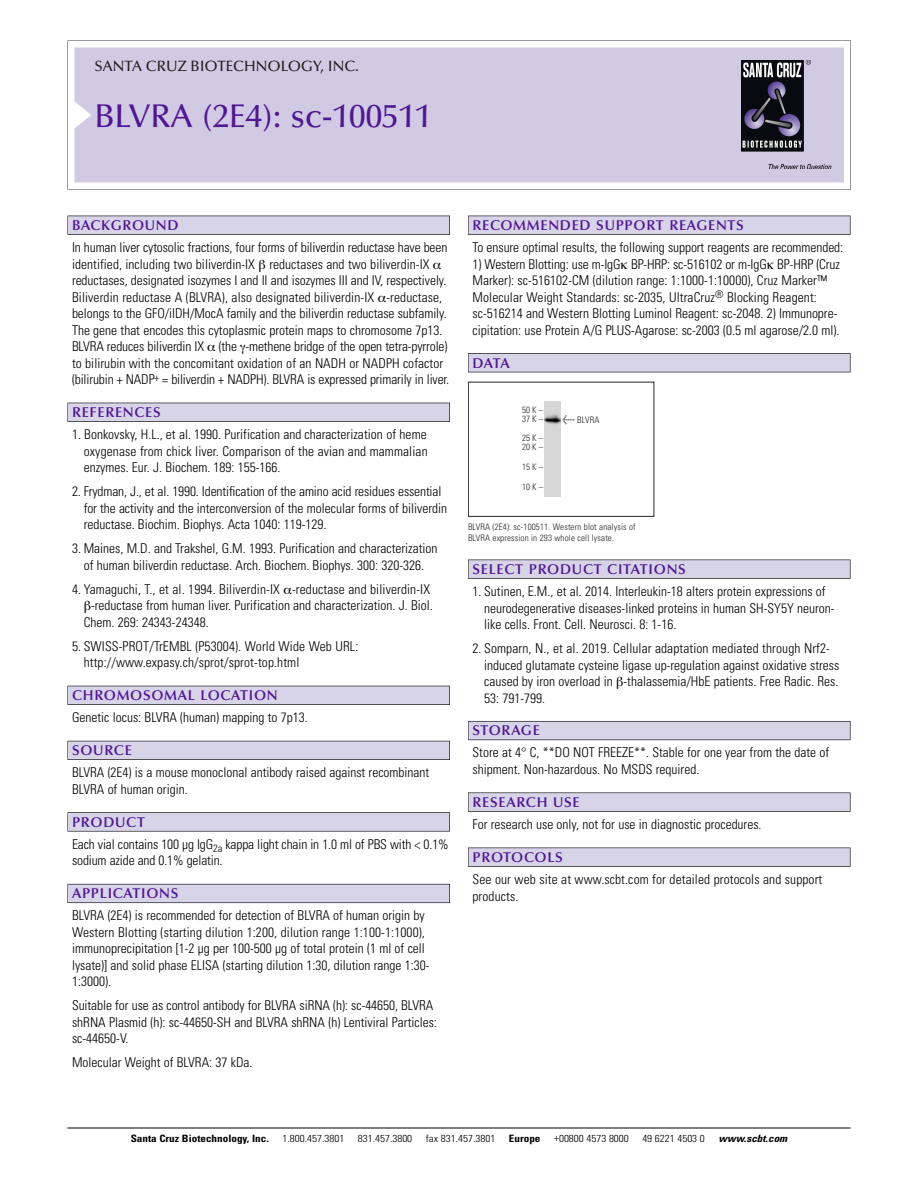
<style>
.page{position:relative;width:918px;height:1188px;background:#fff}
.page>*{position:absolute;margin:0;border:0;box-sizing:border-box;transform-origin:0 0}
.t1{font:500 33px "Optima";color:#511695}
.t2{font:500 15px "Optima";color:#231f20}
.t3{font:600 14.25px "Optima";letter-spacing:.05em;color:#511695}
.t4{font:300 condensed 13.5px/16.5px "Univers";color:#000}
.t5{font:300 condensed 10.2px "Univers";color:#000;scale:1.1 1}
.t6{font:700 condensed 10.2px "Univers";color:#000;scale:1.1 1}
.t7{font:italic 700 condensed 10.2px "Univers";color:#000;scale:1.1 1}
.t8{font:300 condensed 9px/9px "Univers";letter-spacing:.015em;color:#272526}
.s1{font-family:"Meta Plus";font-weight:400;font-stretch:normal;font-size:10.5px}
</style>
<div class="page">
<svg style="left:74px;top:41px;width:777px;height:148px"></svg>
<div style="left:74px;top:47px;width:770px;height:135px;background:#d1cae3"></div>
<img style="left:741px;top:60px;width:90px;height:108px">
<div style="left:68px;top:216px;width:382px;height:19px;background:#535256"></div>
<div style="left:68px;top:216px;width:381px;height:18px;background:#d7d4e8"></div>
<div style="left:68px;top:403px;width:382px;height:19px;background:#525156"></div>
<div style="left:68px;top:403px;width:381px;height:18px;background:#d7d4e8"></div>
<div style="left:68px;top:686px;width:382px;height:19px;background:#515057"></div>
<div style="left:68px;top:686px;width:381px;height:18px;background:#d7d4e8"></div>
<div style="left:68px;top:741px;width:382px;height:19px;background:#535259"></div>
<div style="left:68px;top:741px;width:381px;height:18px;background:#d7d4e8"></div>
<svg style="left:68px;top:812px;width:382px;height:20px"></svg>
<div style="left:68px;top:813px;width:381px;height:18px;background:#d7d4e8"></div>
<div style="left:68px;top:884px;width:382px;height:19px;background:#64626c"></div>
<div style="left:68px;top:884px;width:381px;height:18px;background:#d7d4e8"></div>
<div style="left:468px;top:216px;width:382px;height:19px;background:#535256"></div>
<div style="left:468px;top:216px;width:382px;height:18px;background:#d7d4e8"></div>
<div style="left:468px;top:353px;width:382px;height:19px;background:#515155"></div>
<div style="left:468px;top:354px;width:382px;height:18px;background:#d7d4e8"></div>
<div style="left:468px;top:560px;width:382px;height:19px;background:#545457"></div>
<div style="left:468px;top:560px;width:382px;height:18px;background:#d7d4e8"></div>
<div style="left:468px;top:721px;width:382px;height:19px;background:#5e5d65"></div>
<div style="left:468px;top:722px;width:382px;height:18px;background:#d7d4e8"></div>
<div style="left:468px;top:793px;width:382px;height:19px;background:#58575a"></div>
<div style="left:468px;top:793px;width:382px;height:18px;background:#d7d4e8"></div>
<div style="left:468px;top:848px;width:382px;height:19px;background:#545457"></div>
<div style="left:468px;top:848px;width:382px;height:18px;background:#d7d4e8"></div>
<hr style="left:68px;top:1128px;width:782px;height:1px;background:#000">
<div style="left:468px;top:382px;width:186px;height:135px;border:1px solid #272526"></div>
<img style="left:544px;top:401px;width:16px;height:95px">
<p class="t2" style="left:94px;top:60px;width:266px">SANTA CRUZ BIOTECHNOLOGY, INC.</p>
<p class="t1" style="left:94px;top:102px;width:339px">BLVRA (2E4): sc-100511</p>
<p class="t3" style="left:72px;top:219px;width:108px">BACKGROUND</p>
<p class="t4" style="left:72px;top:240px;width:379px">In human liver cytosolic fractions, four forms of biliverdin reductase have been identified, including two biliverdin-IX reductases and two biliverdin-IX reductases, designated isozymes I and II and isozymes III and IV, respectively.<br>Biliverdin reductase A (BLVRA), also designated biliverdin-IX -reductase, belongs to the GFO/iIDH/MocA family and the biliverdin reductase subfamily.<br>The gene that encodes this cytoplasmic protein maps to chromosome 7p13.<br>BLVRA reduces biliverdin IX (the -methene bridge of the open tetra-pyrrole) to bilirubin with the concomitant oxidation of an NADH or NADPH cofactor (bilirubin + NADP<sup>+</sup> = biliverdin + NADPH). BLVRA is expressed primarily in liver.</p>
<p class="t3" style="left:72px;top:406px;width:90px">REFERENCES</p>
<p class="t4" style="left:84px;top:427px;width:345px;text-align:justify;text-indent:-12px">1. Bonkovsky, H.L., et al. 1990. Purification and characterization of heme oxygenase from chick liver. Comparison of the avian and mammalian enzymes. Eur. J. Biochem. 189: 155-166.</p>
<p class="t4" style="left:84px;top:484px;width:365px;text-indent:-12px">2. Frydman, J., et al. 1990. Identification of the amino acid residues essential for the activity and the interconversion of the molecular forms of biliverdin reductase. Biochim. Biophys. Acta 1040: 119-129.</p>
<p class="t4" style="left:72px;top:541px;width:367px;text-align:center">3. Maines, M.D. and Trakshel, G.M. 1993. Purification and characterization of human biliverdin reductase. Arch. Biochem. Biophys. 300: 320-326.</p>
<p class="t4" style="left:72px;top:582px;width:360px">4. Yamaguchi, T., et al. 1994. Biliverdin-IX -reductase and biliverdin-IX</p>
<p class="t4" style="left:91px;top:598px;width:343px">-reductase from human liver. Purification and characterization. J. Biol.</p>
<p class="t4" style="left:84px;top:615px;width:127px">Chem. 269: 24343-24348.</p>
<p class="t4" style="left:84px;top:639px;width:276px;text-indent:-12px">5. SWISS-PROT/TrEMBL (P53004). World Wide Web URL: http://www.expasy.ch/sprot/sprot-top.html</p>
<p class="t3" style="left:72px;top:689px;width:207px">CHROMOSOMAL LOCATION</p>
<p class="t4" style="left:72px;top:711px;width:237px">Genetic locus: BLVRA (human) mapping to 7p13.</p>
<p class="t3" style="left:72px;top:744px;width:61px">SOURCE</p>
<p class="t4" style="left:72px;top:766px;width:359px">BLVRA (2E4) is a mouse monoclonal antibody raised against recombinant<br>BLVRA of human origin.</p>
<p class="t3" style="left:72px;top:816px;width:74px">PRODUCT</p>
<p class="t4" style="left:72px;top:837px;width:378px">Each vial contains 100 µg IgG<sub>2a</sub> kappa light chain in 1.0 ml of PBS with &lt; 0.1% sodium azide and 0.1% gelatin.</p>
<p class="t3" style="left:72px;top:888px;width:108px">APPLICATIONS</p>
<p class="t4" style="left:72px;top:909px;width:359px">BLVRA (2E4) is recommended for detection of BLVRA of human origin by Western Blotting (starting dilution 1:200, dilution range 1:100-1:1000), immunoprecipitation [1-2 µg per 100-500 µg of total protein (1 ml of cell lysate)] and solid phase ELISA (starting dilution 1:30, dilution range 1:30- 1:3000).</p>
<p class="t4" style="left:72px;top:999px;width:366px">Suitable for use as control antibody for BLVRA siRNA (h): sc-44650, BLVRA shRNA Plasmid (h): sc-44650-SH and BLVRA shRNA (h) Lentiviral Particles: sc-44650-V.</p>
<p class="t4" style="left:72px;top:1056px;width:182px">Molecular Weight of BLVRA: 37 kDa.</p>
<p class="t3" style="left:473px;top:219px;width:273px">RECOMMENDED SUPPORT REAGENTS</p>
<p class="t4" style="left:473px;top:240px;width:372px">To ensure optimal results, the following support reagents are recommended:</p>
<p class="t4" style="left:473px;top:257px;width:369px">1) Western Blotting: use m-IgG BP-HRP: sc-516102 or m-IgG BP-HRP (Cruz Marker): sc-516102-CM (dilution range: 1:1000-1:10000), Cruz Marker™ Molecular Weight Standards: sc-2035, UltraCruz<sup>®</sup> Blocking Reagent: sc-516214 and Western Blotting Luminol Reagent: sc-2048. 2) Immunopre&shy;cipitation: use Protein A/G PLUS-Agarose: sc-2003 (0.5 ml agarose/2.0 ml).</p>
<p class="t3" style="left:473px;top:357px;width:39px">DATA</p>
<p class="t8" style="left:522px;top:406px;width:22px">50 K –<br>37 K –</p>
<p class="t8" style="left:522px;top:435px;width:22px">25 K –<br>20 K –</p>
<p class="t8" style="left:522px;top:463px;width:22px">15 K –</p>
<p class="t8" style="left:522px;top:484px;width:22px">10 K –</p>
<p class="t8" style="left:563px;top:416px;width:38px"><span class="s1">&lt;</span> BLVRA</p>
<p class="t8" style="left:468px;top:523px;width:169px;line-height:10.5px">BLVRA (2E4): sc-100511. Western blot analysis of<br>BLVRA expression in 293 whole cell lysate.</p>
<p class="t3" style="left:473px;top:563px;width:215px">SELECT PRODUCT CITATIONS</p>
<p class="t4" style="left:484px;top:584px;width:352px;text-indent:-12px">1. Sutinen, E.M., et al. 2014. Interleukin-18 alters protein expressions of neurodegenerative diseases-linked proteins in human SH-SY5Y neuron&shy;like cells. Front. Cell. Neurosci. 8: 1-16.</p>
<p class="t4" style="left:484px;top:641px;width:357px;text-indent:-12px">2. Somparn, N., et al. 2019. Cellular adaptation mediated through Nrf2- induced glutamate cysteine ligase up-regulation against oxidative stress caused by iron overload in -thalassemia/HbE patients. Free Radic. Res.<br>53: 791-799.</p>
<p class="t3" style="left:473px;top:725px;width:69px">STORAGE</p>
<p class="t4" style="left:473px;top:746px;width:358px">Store at 4° C, **DO NOT FREEZE**. Stable for one year from the date of shipment. Non-hazardous. No MSDS required.</p>
<p class="t3" style="left:473px;top:796px;width:109px">RESEARCH USE</p>
<p class="t4" style="left:473px;top:817px;width:291px">For research use only, not for use in diagnostic procedures.</p>
<p class="t3" style="left:473px;top:851px;width:92px">PROTOCOLS</p>
<p class="t4" style="left:473px;top:872px;width:351px">See our web site at www.scbt.com for detailed protocols and support products.</p>
<p class="t6" style="left:131px;top:1135px;width:127px">Santa Cruz Biotechnology, Inc.</p>
<p class="t5" style="left:282px;top:1135px;width:58px">1.800.457.3801</p>
<p class="t5" style="left:358px;top:1135px;width:51px">831.457.3800</p>
<p class="t5" style="left:426px;top:1135px;width:65px">fax 831.457.3801</p>
<p class="t6" style="left:509px;top:1135px;width:30px">Europe</p>
<p class="t5" style="left:554px;top:1135px;width:69px">+00800 4573 8000</p>
<p class="t5" style="left:642px;top:1135px;width:58px">49 6221 4503 0</p>
<p class="t7" style="left:719px;top:1135px;width:66px">www.scbt.com</p>
</div>
